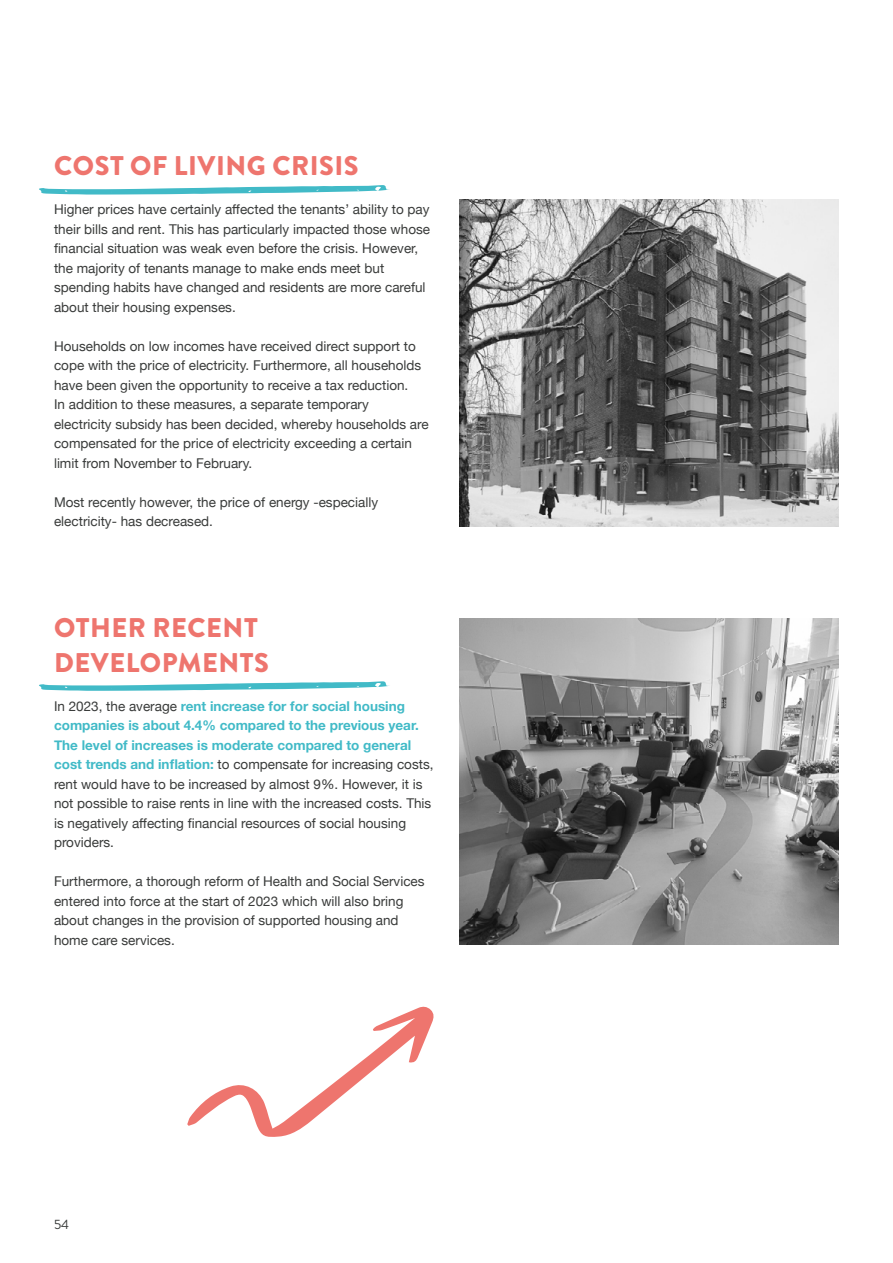
<style>
.page{position:relative;width:893px;height:1263px;background:#fff}
.page>*{position:absolute;margin:0;border:0;box-sizing:border-box;transform-origin:0 0}
.t1{font:900 27px/34.8px "Brandon Grotesque";letter-spacing:.02em;color:#ee756e}
.t2{font:13.5px/19.5px "Helvetica Neue";color:#393b3a}
.t3{font:13.5px "Brandon Grotesque";color:#393b3a}
.s1{font-weight:700;color:#41bac7}
</style>
<div class="page">
<svg style="left:39px;top:185px;width:351px;height:10px"></svg>
<svg style="left:39px;top:681px;width:351px;height:10px"></svg>
<img style="left:459px;top:618px;width:380px;height:327px">
<img style="left:459px;top:200px;width:380px;height:326px">
<svg style="left:187px;top:1006px;width:247px;height:131px"></svg>
<h1 class="t1" style="left:54px;top:149px;width:306px">COST OF LIVING CRISIS</h1>
<p class="t2" style="left:54px;top:201px;width:378px">Higher prices have certainly affected the tenants’ ability to pay their bills and rent. This has particularly impacted those whose financial situation was weak even before the crisis. However, the majority of tenants manage to make ends meet but spending habits have changed and residents are more careful about their housing expenses.</p>
<p class="t2" style="left:54px;top:337px;width:376px">Households on low incomes have received direct support to cope with the price of electricity. Furthermore, all households have been given the opportunity to receive a tax reduction.<br>In addition to these measures, a separate temporary electricity subsidy has been decided, whereby households are compensated for the price of electricity exceeding a certain limit from November to February.</p>
<p class="t2" style="left:54px;top:493px;width:326px">Most recently however, the price of energy -especially electricity- has decreased.</p>
<h1 class="t1" style="left:54px;top:611px;width:216px">OTHER RECENT<br>DEVELOPMENTS</h1>
<p class="t2" style="left:54px;top:697px;width:381px">In 2023, the average <span class="s1">rent increase for for social housing companies is about 4.4% compared to the previous year.<br>The level of increases is moderate compared to general cost trends and inflation:</span> to compensate for increasing costs, rent would have to be increased by almost 9%. However, it is not possible to raise rents in line with the increased costs. This is negatively affecting financial resources of social housing providers.</p>
<p class="t2" style="left:54px;top:872px;width:372px">Furthermore, a thorough reform of Health and Social Services entered into force at the start of 2023 which will also bring about changes in the provision of supported housing and home care services.</p>
<p class="t3" style="left:54px;top:1215px;width:17px">54</p>
</div>
